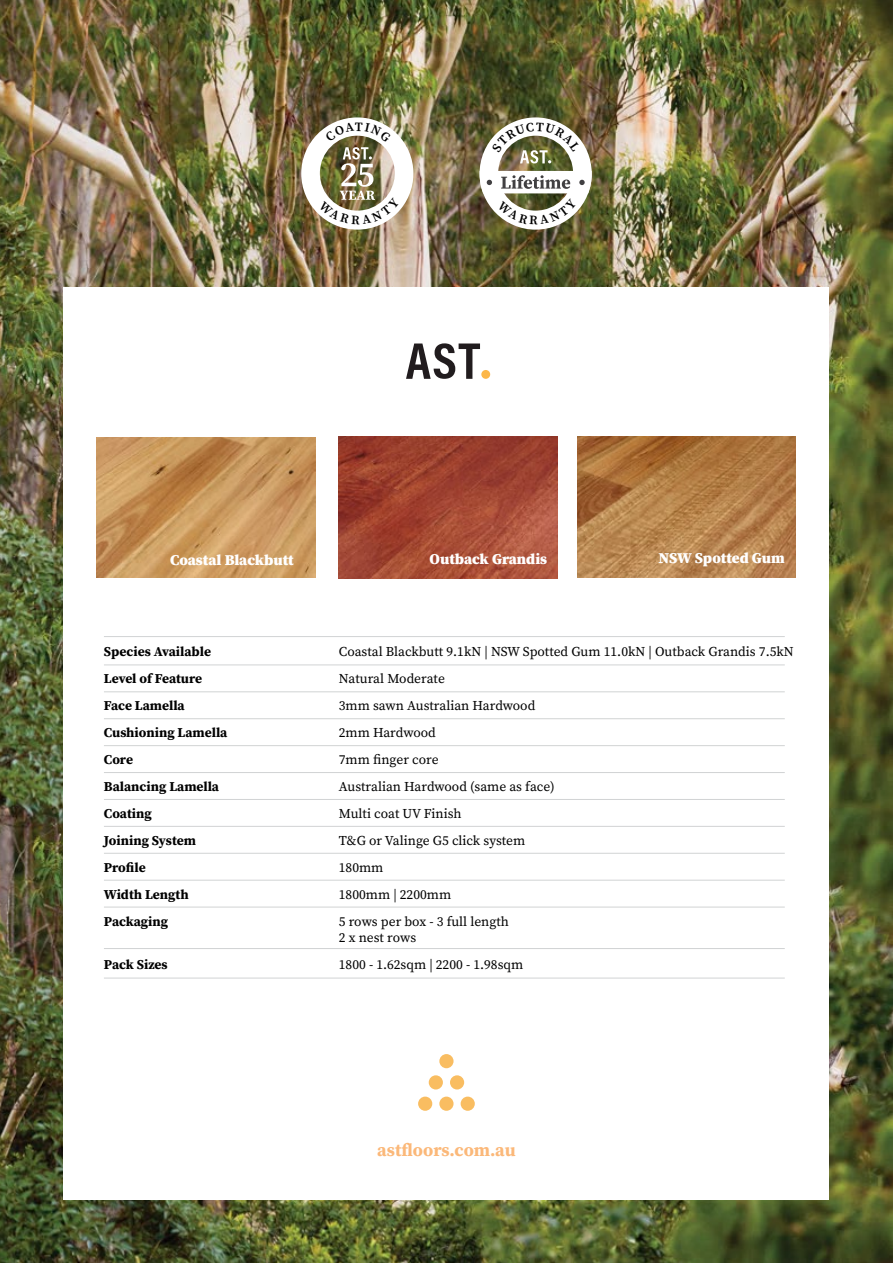
<style>
.page{position:relative;width:893px;height:1263px;background:#fff}
.page>*{position:absolute;margin:0;border:0;box-sizing:border-box;transform-origin:0 0}
.t1{font:700 18px "Source Serif Pro";color:#fbb879}
.t2{font:900 15px "Source Serif Pro";color:#fff}
.t3{font:13.5px/27px "Source Serif Pro";color:#000}
.t4{font:700 13.5px/27px "Source Serif Pro";color:#000}
</style>
<div class="page">
<img style="left:0;top:0;width:893px;height:1263px">
<div style="left:64px;top:287px;width:765px;height:912px;background:#fff"></div>
<div style="left:439px;top:1096px;width:15px;height:15px;background:#f9bd61;border-radius:50%"></div>
<div style="left:439px;top:1054px;width:15px;height:14px;background:#f9bd61;border-radius:50%"></div>
<div style="left:461px;top:1096px;width:14px;height:15px;background:#f9bd61;border-radius:50%"></div>
<div style="left:418px;top:1096px;width:14px;height:15px;background:#f9bd61;border-radius:50%"></div>
<div style="left:450px;top:1075px;width:14px;height:14px;background:#f9bd61;border-radius:50%"></div>
<div style="left:429px;top:1075px;width:14px;height:14px;background:#f9bd61;border-radius:50%"></div>
<div style="left:481px;top:370px;width:9px;height:9px;background:#fcb749;border-radius:50%"></div>
<svg style="left:406px;top:343px;width:74px;height:36px"></svg>
<hr style="left:104px;top:665px;width:681px;height:1px;background:#d1d3d4">
<hr style="left:104px;top:636px;width:681px;height:1px;background:#d1d3d4">
<hr style="left:104px;top:691px;width:681px;height:1px;background:#d1d3d4">
<hr style="left:104px;top:718px;width:681px;height:1px;background:#d1d3d4">
<hr style="left:104px;top:745px;width:681px;height:1px;background:#d1d3d4">
<hr style="left:104px;top:772px;width:681px;height:1px;background:#d1d3d4">
<hr style="left:104px;top:799px;width:681px;height:1px;background:#d1d3d4">
<hr style="left:104px;top:826px;width:681px;height:1px;background:#d1d3d4">
<hr style="left:104px;top:880px;width:681px;height:1px;background:#d1d3d4">
<hr style="left:104px;top:948px;width:681px;height:1px;background:#d1d3d4">
<hr style="left:104px;top:907px;width:681px;height:1px;background:#d1d3d4">
<hr style="left:104px;top:978px;width:681px;height:1px;background:#d1d3d4">
<hr style="left:104px;top:853px;width:681px;height:1px;background:#d1d3d4">
<img style="left:97px;top:437px;width:218px;height:141px">
<img style="left:339px;top:437px;width:218px;height:141px">
<img style="left:578px;top:437px;width:217px;height:141px">
<img style="left:301px;top:117px;width:112px;height:113px">
<img style="left:480px;top:117px;width:112px;height:113px">
<p class="t2" style="left:170px;top:551px;width:125px">Coastal Blackbutt</p>
<p class="t2" style="left:430px;top:551px;width:119px">Outback Grandis</p>
<p class="t2" style="left:658px;top:550px;width:128px">NSW Spotted Gum</p>
<p class="t4" style="left:104px;top:638px;width:125px">Species Available<br>Level of Feature<br>Face Lamella<br>Cushioning Lamella<br>Core<br>Balancing Lamella<br>Coating<br>Joining System<br>Profile<br>Width Length<br>Packaging</p>
<p class="t4" style="left:104px;top:951px;width:65px">Pack Sizes</p>
<p class="t3" style="left:339px;top:638px;width:456px">Coastal Blackbutt 9.1kN | NSW Spotted Gum 11.0kN | Outback Grandis 7.5kN<br>Natural Moderate<br>3mm sawn Australian Hardwood<br>2mm Hardwood<br>7mm finger core<br>Australian Hardwood (same as face)<br>Multi coat UV Finish<br>T&amp;G or Valinge G5 click system<br>180mm<br>1800mm | 2200mm<br>5 rows per box - 3 full length</p>
<p class="t3" style="left:339px;top:924px;width:186px">2 x nest rows<br>1800 - 1.62sqm | 2200 - 1.98sqm</p>
<h1 class="t1" style="left:377px;top:1139px;width:140px">astfloors.com.au</h1>
</div>
